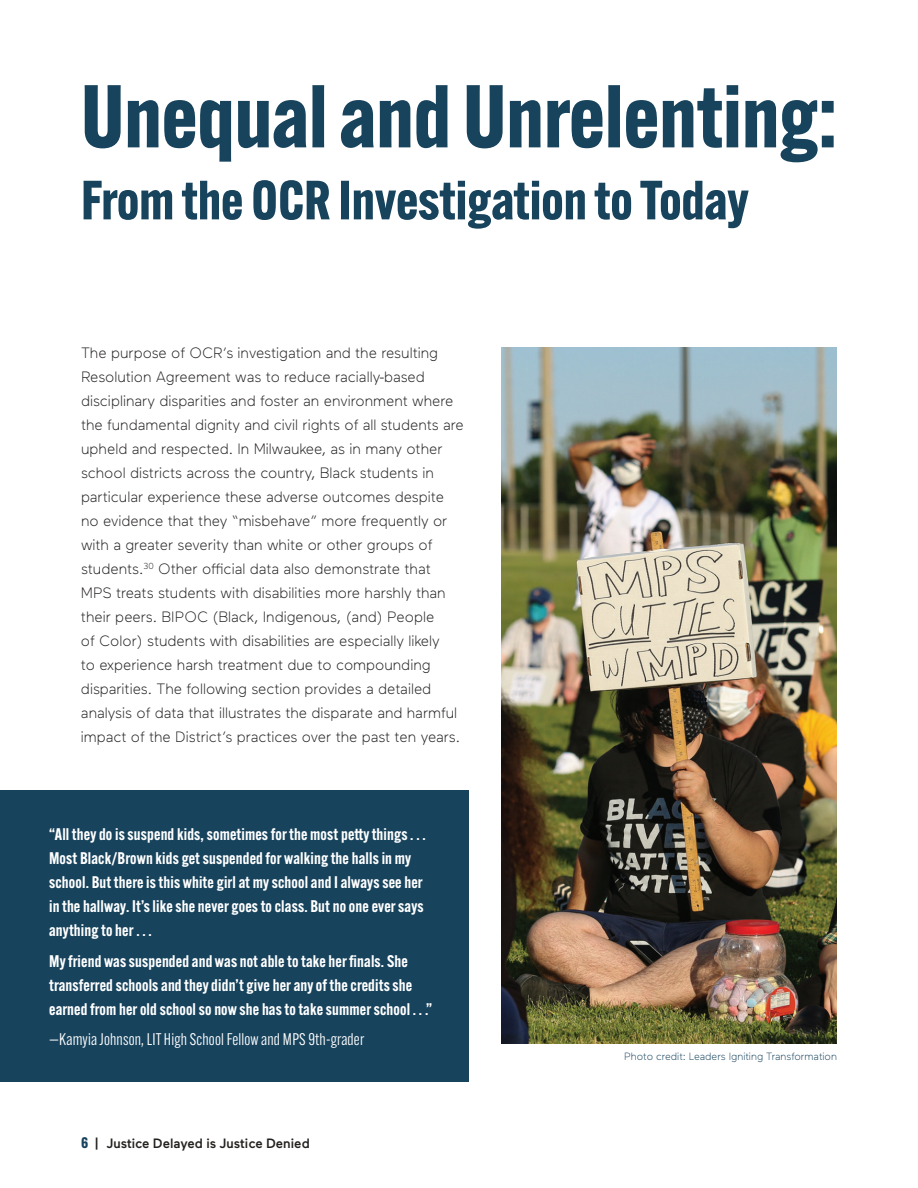
<style>
.page{position:relative;width:918px;height:1188px;background:#fff}
.page>*{position:absolute;margin:0;border:0;box-sizing:border-box;transform-origin:0 0}
.t1{font:700 87px "Alternate Gothic ATF";color:#17435d}
.t2{font:700 54px "Alternate Gothic ATF";color:#17435d}
.t3{font:600 16.5px/24px "Alternate Gothic ATF";letter-spacing:.01em;color:#fff}
.t4{font:16.5px "Alternate Gothic ATF";letter-spacing:.01em;color:#fff}
.t5{font:300 15px/24px "Maax";color:#231f20}
.t6{font:500 13.5px "Maax";color:#23211e}
.t7{font:300 10.5px "Maax";color:#17435d}
.s1{font-family:"Alternate Gothic ATF";font-weight:700;font-size:15px;color:#17435d}
</style>
<div class="page">
<div style="left:0;top:791px;width:469px;height:291px;background:#17435d"></div>
<img style="left:501px;top:348px;width:336px;height:695px">
<h1 class="t1" style="left:81px;top:62px;width:757px">Unequal and Unrelenting:</h1>
<h2 class="t2" style="left:81px;top:166px;width:669px">From the OCR Investigation to Today</h2>
<p class="t5" style="left:81px;top:340px;width:384px">The purpose of OCR’s investigation and the resulting Resolution Agreement was to reduce racially-based disciplinary disparities and foster an environment where the fundamental dignity and civil rights of all students are upheld and respected. In Milwaukee, as in many other school districts across the country, Black students in particular experience these adverse outcomes despite no evidence that they “misbehave” more frequently or with a greater severity than white or other groups of students.<sup>30</sup> Other official data also demonstrate that MPS treats students with disabilities more harshly than their peers. BIPOC (Black, Indigenous, (and) People<br>of Color) students with disabilities are especially likely<br>to experience harsh treatment due to compounding disparities. The following section provides a detailed analysis of data that illustrates the disparate and harmful impact of the District’s practices over the past ten years.</p>
<p class="t3" style="left:49px;top:822px;width:378px">“All they do is suspend kids, sometimes for the most petty things . . .<br>Most Black/Brown kids get suspended for walking the halls in my school. But there is this white girl at my school and I always see her in the hallway. It’s like she never goes to class. But no one ever says anything to her . . .</p>
<p class="t3" style="left:49px;top:948px;width:385px">My friend was suspended and was not able to take her finals. She transferred schools and they didn’t give her any of the credits she earned from her old school so now she has to take summer school . . .”</p>
<p class="t4" style="left:49px;top:1030px;width:317px">—Kamyia Johnson, LIT High School Fellow and MPS 9th-grader</p>
<p class="t6" style="left:81px;top:1136px;width:230px"><span class="s1">6</span> | Justice Delayed is Justice Denied</p>
<p class="t7" style="left:624px;top:1049px;width:214px">Photo credit: Leaders Igniting Transformation</p>
</div>
